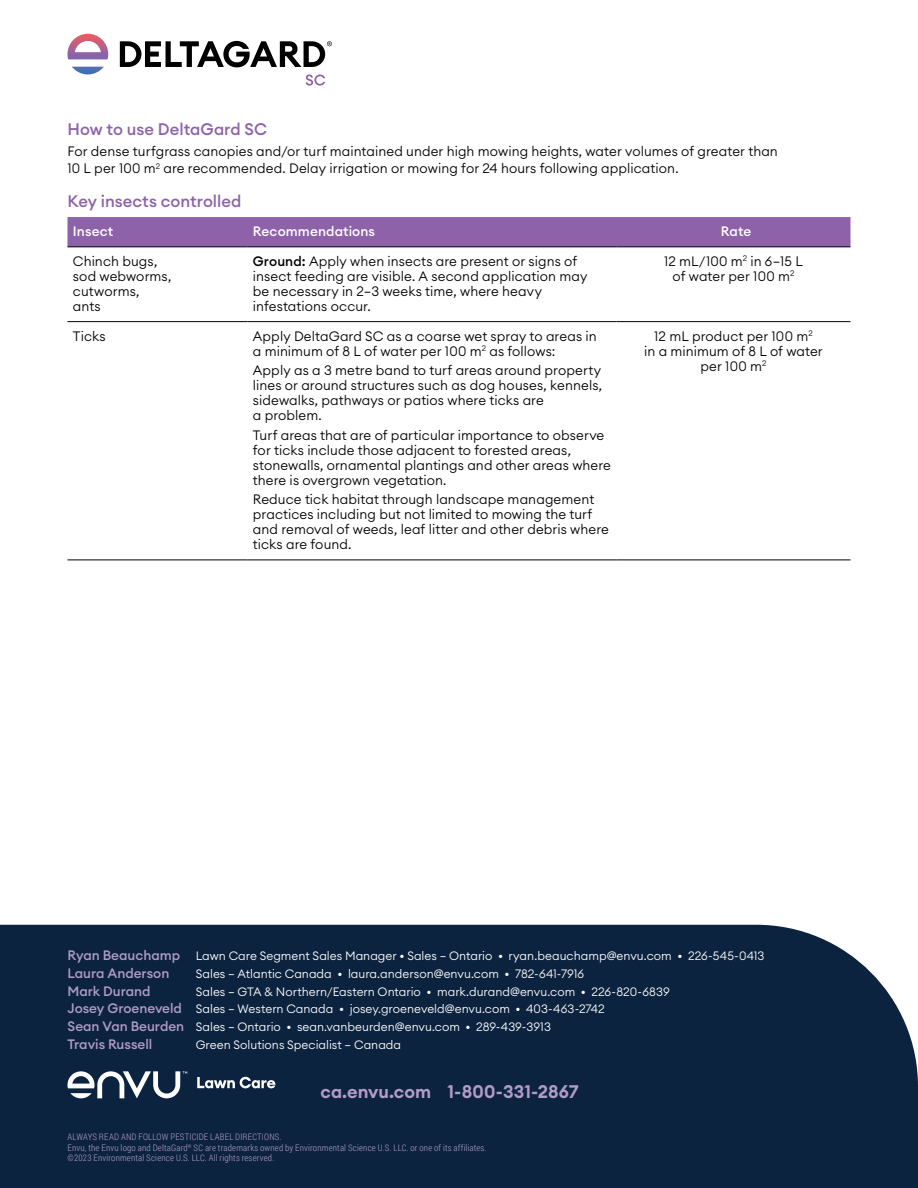
<style>
.page{position:relative;width:918px;height:1188px;background:#fff}
.page>*{position:absolute;margin:0;border:0;box-sizing:border-box;transform-origin:0 0}
.t1{font:600 18px "Euclid Circular A";color:#b19bca}
.Sub_Subhead{font:500 16.5px "Euclid Circular A";color:#8d62a9}
.Table_Copy_-_Left{font:300 13.5px/15px "Euclid Circular A";letter-spacing:.01em;color:#000}
.Body_Copy{font:300 13.5px/17.2px "Euclid Circular A";letter-spacing:.01em;color:#000}
.Table_Copy_-_Centred{font:300 13.5px/15px "Euclid Circular A";letter-spacing:.005em;color:#000;text-align:center}
.Contact_Details_-_Rev{font:500 13.5px "Euclid Circular A";color:#b19bca}
.Table_Head_-_Left{font:500 13.5px "Euclid Circular A";letter-spacing:.01em;color:#fff}
.Table_Head_-_Centred{font:500 13.5px "Euclid Circular A";color:#fff}
.Contact_Details_-_Rev-2{font:300 12px "Euclid Circular A";letter-spacing:.005em;color:#fff}
.Legal_Text_-_Rev{font:300 9px/10.5px "Roboto Condensed";letter-spacing:.02em;color:#b19bca}
.s1{font-weight:500}
.s2{font-weight:500;font-size:13.5px;color:#b19bca}
</style>
<div class="page">
<div style="left:0;top:925px;width:918px;height:263px;background:#0c233f"></div>
<div style="left:68px;top:217px;width:782px;height:30px;background:#8d62a9"></div>
<hr style="left:68px;top:247px;width:180px;height:1px;background:#000">
<hr style="left:248px;top:247px;width:368px;height:1px;background:#000">
<hr style="left:616px;top:247px;width:234px;height:1px;background:#000">
<hr style="left:68px;top:321px;width:180px;height:1px;background:#000">
<hr style="left:248px;top:321px;width:368px;height:1px;background:#000">
<hr style="left:616px;top:321px;width:234px;height:1px;background:#000">
<hr style="left:68px;top:560px;width:180px;height:1px;background:#000">
<hr style="left:248px;top:560px;width:368px;height:1px;background:#000">
<hr style="left:616px;top:560px;width:234px;height:1px;background:#000">
<svg style="left:68px;top:34px;width:40px;height:40px"></svg>
<svg style="left:306px;top:75px;width:19px;height:11px"></svg>
<svg style="left:120px;top:41px;width:212px;height:26px"></svg>
<svg style="left:68px;top:1071px;width:119px;height:27px"></svg>
<svg style="left:197px;top:1077px;width:78px;height:11px"></svg>
<p class="Sub_Subhead" style="left:68px;top:118px;width:201px">How to use DeltaGard SC</p>
<p class="Body_Copy" style="left:68px;top:142px;width:712px">For dense turfgrass canopies and/or turf maintained under high mowing heights, water volumes of greater than<br>10 L per 100 m<sup>2</sup> are recommended. Delay irrigation or mowing for 24 hours following application.</p>
<p class="Sub_Subhead" style="left:68px;top:191px;width:175px">Key insects controlled</p>
<p class="Table_Head_-_Left" style="left:73px;top:223px;width:42px">Insect</p>
<p class="Table_Head_-_Left" style="left:253px;top:223px;width:124px">Recommendations</p>
<p class="Table_Head_-_Centred" style="left:721px;top:223px;width:32px">Rate</p>
<p class="Table_Copy_-_Left" style="left:73px;top:253px;width:100px">Chinch bugs, sod webworms, cutworms,<br>ants</p>
<p class="Table_Copy_-_Left" style="left:253px;top:253px;width:336px"><span class="s1">Ground:</span> Apply when insects are present or signs of insect feeding are visible. A second application may be necessary in 2–3 weeks time, where heavy infestations occur.</p>
<p class="Table_Copy_-_Centred" style="left:664px;top:253px;width:140px">12 mL/100 m<sup>2</sup> in 6–15 L of water per 100 m<sup>2</sup></p>
<p class="Table_Copy_-_Left" style="left:73px;top:328px;width:34px">Ticks</p>
<p class="Table_Copy_-_Left" style="left:253px;top:328px;width:345px">Apply DeltaGard SC as a coarse wet spray to areas in a minimum of 8 L of water per 100 m<sup>2</sup> as follows:</p>
<p class="Table_Copy_-_Left" style="left:253px;top:363px;width:351px">Apply as a 3 metre band to turf areas around property lines or around structures such as dog houses, kennels, sidewalks, pathways or patios where ticks are<br>a problem.</p>
<p class="Table_Copy_-_Left" style="left:253px;top:427px;width:360px">Turf areas that are of particular importance to observe for ticks include those adjacent to forested areas, stonewalls, ornamental plantings and other areas where there is overgrown vegetation.</p>
<p class="Table_Copy_-_Left" style="left:253px;top:492px;width:358px">Reduce tick habitat through landscape management practices including but not limited to mowing the turf and removal of weeds, leaf litter and other debris where ticks are found.</p>
<p class="Table_Copy_-_Centred" style="left:644px;top:328px;width:180px">12 mL product per 100 m<sup>2<br></sup>in a minimum of 8 L of water per 100 m<sup>2</sup></p>
<p class="Contact_Details_-_Rev-2" style="left:68px;top:948px;width:699px"><span class="s2">Ryan Beauchamp</span> Lawn Care Segment Sales Manager • Sales – Ontario • ryan.beauchamp@envu.com • 226-545-0413</p>
<p class="Contact_Details_-_Rev" style="left:68px;top:965px;width:103px">Laura Anderson</p>
<p class="Contact_Details_-_Rev-2" style="left:196px;top:966px;width:390px">Sales – Atlantic Canada • laura.anderson@envu.com • 782-641-7916</p>
<p class="Contact_Details_-_Rev" style="left:68px;top:982px;width:85px">Mark Durand</p>
<p class="Contact_Details_-_Rev-2" style="left:196px;top:984px;width:476px">Sales – GTA &amp; Northern/Eastern Ontario • mark.durand@envu.com • 226-820-6839</p>
<p class="Contact_Details_-_Rev-2" style="left:68px;top:1001px;width:539px"><span class="s2">Josey Groeneveld</span> Sales – Western Canada • josey.groeneveld@envu.com • 403-463-2742</p>
<p class="Contact_Details_-_Rev-2" style="left:68px;top:1019px;width:485px"><span class="s2">Sean Van Beurden</span> Sales – Ontario • sean.vanbeurden@envu.com • 289-439-3913</p>
<p class="Contact_Details_-_Rev" style="left:68px;top:1035px;width:86px">Travis Russell</p>
<p class="Contact_Details_-_Rev-2" style="left:196px;top:1037px;width:207px">Green Solutions Specialist – Canada</p>
<p class="t1" style="left:321px;top:1080px;width:259px">ca.envu.com 1-800-331-2867</p>
<p class="Legal_Text_-_Rev" style="left:68px;top:1131px;width:216px">ALWAYS READ AND FOLLOW PESTICIDE LABEL DIRECTIONS.</p>
<p class="Legal_Text_-_Rev" style="left:68px;top:1142px;width:421px">Envu, the Envu logo and DeltaGard<sup>®</sup> SC are trademarks owned by Environmental Science U.S. LLC. or one of its affiliates. ©2023 Environmental Science U.S. LLC. All rights reserved.</p>
</div>
